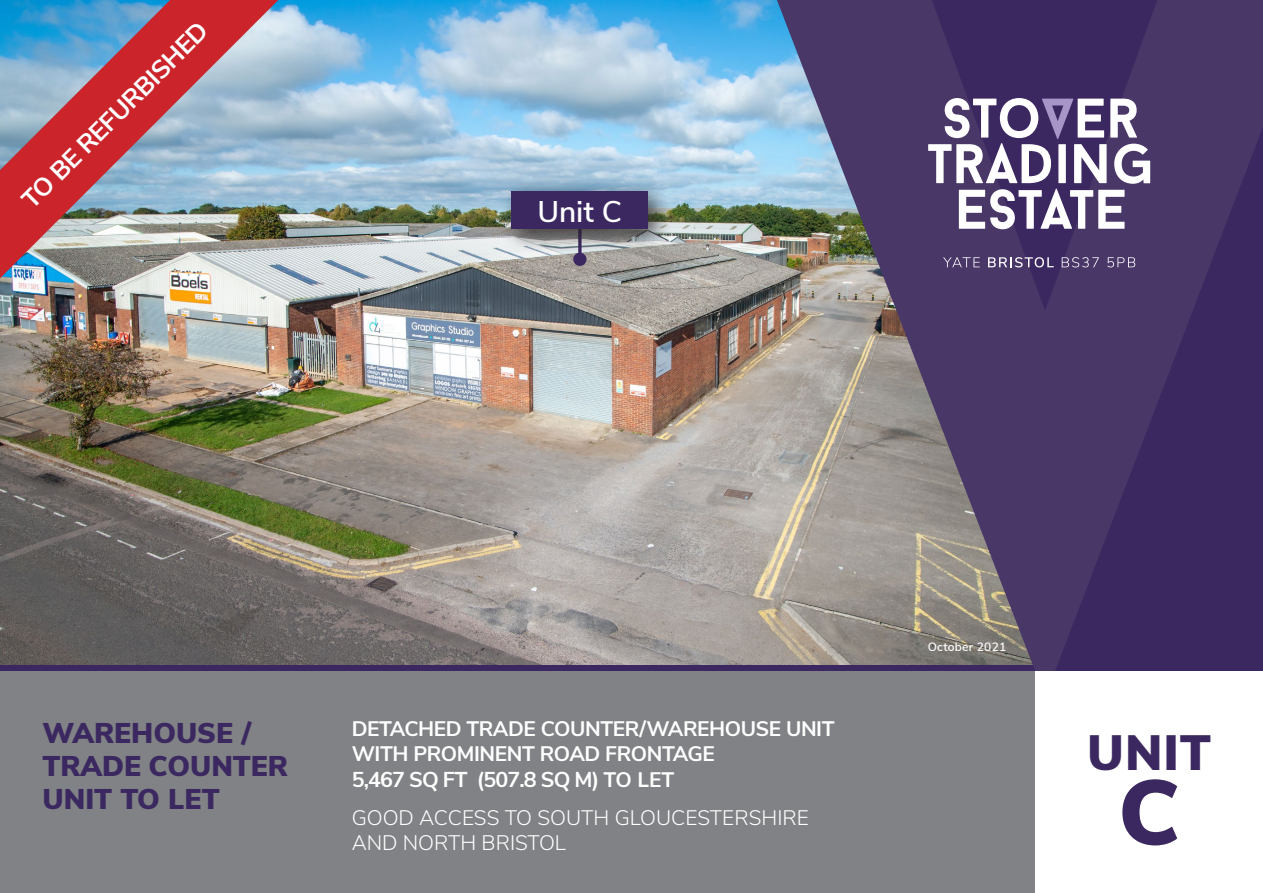
<style>
.page{position:relative;width:1263px;height:893px;background:#fff}
.page>*{position:absolute;margin:0;border:0;box-sizing:border-box;transform-origin:0 0}
.t1{font:900 91.5px "Nunito Sans";color:#3b2860}
.t2{font:900 49.5px "Nunito Sans";color:#3b2860}
.t3{font:600 29.85px "Nunito Sans";color:#fff}
.t4{font:900 28.5px/33px "Nunito Sans";color:#3b2860}
.t5{font:700 25.5px "Nunito Sans";color:#fff}
.t6{font:700 21.45px "Nunito Sans";letter-spacing:-.04em;color:#fff}
.t7{font:700 21px/25.2px "Nunito Sans";letter-spacing:-.02em;color:#fff}
.t8{font:300 21px/25.2px "Nunito Sans";color:#fff}
.t9{font:600 12px "Nunito Sans";letter-spacing:.02em;color:#fff}
.s1{font-size:21px}
</style>
<div class="page">
<img style="left:0;top:0;width:723px;height:665px">
<div style="left:0;top:665px;width:1046px;height:7px;background:#3b2860"></div>
<div style="left:0;top:672px;width:1035px;height:221px;background:#808285"></div>
<svg style="left:723px;top:0;width:540px;height:672px;background:#645979"></svg>
<svg style="left:928px;top:98px;width:222px;height:131px"></svg>
<svg style="left:943px;top:257px;width:37px;height:10px"></svg>
<svg style="left:988px;top:257px;width:66px;height:10px"></svg>
<svg style="left:1062px;top:257px;width:37px;height:10px"></svg>
<svg style="left:1107px;top:257px;width:28px;height:10px"></svg>
<div style="left:573px;top:253px;width:13px;height:13px;background:#3b2860;border-radius:50%"></div>
<div style="left:500px;top:180px;width:173px;height:74px;background:#231f20;opacity:.75"></div>
<div style="left:512px;top:192px;width:136px;height:37px;background:#3b2860"></div>
<img style="left:0;top:0;width:278px;height:278px">
<p class="t5" style="left:13px;top:190px;width:252px;rotate:-45deg">TO BE REFURBISHED</p>
<p class="t3" style="left:538px;top:190px;width:86px">Unit C</p>
<p class="t4" style="left:43px;top:716px;width:247px">WAREHOUSE /<br>TRADE COUNTER<br>UNIT TO LET</p>
<p class="t7" style="left:352px;top:714px;width:484px">DETACHED TRADE COUNTER/WAREHOUSE UNIT<br>WITH PROMINENT ROAD FRONTAGE</p>
<p class="t6" style="left:352px;top:763px;width:324px">5,467 SQ FT (507.8 SQ M) <span class="s1">TO LET</span></p>
<p class="t8" style="left:352px;top:803px;width:459px">GOOD ACCESS TO SOUTH GLOUCESTERSHIRE<br>AND NORTH BRISTOL</p>
<p class="t9" style="left:928px;top:638px;width:80px">October 2021</p>
<p class="t2" style="left:1087px;top:716px;width:126px">UNIT</p>
<p class="t1" style="left:1118px;top:745px;width:64px">C</p>
</div>
